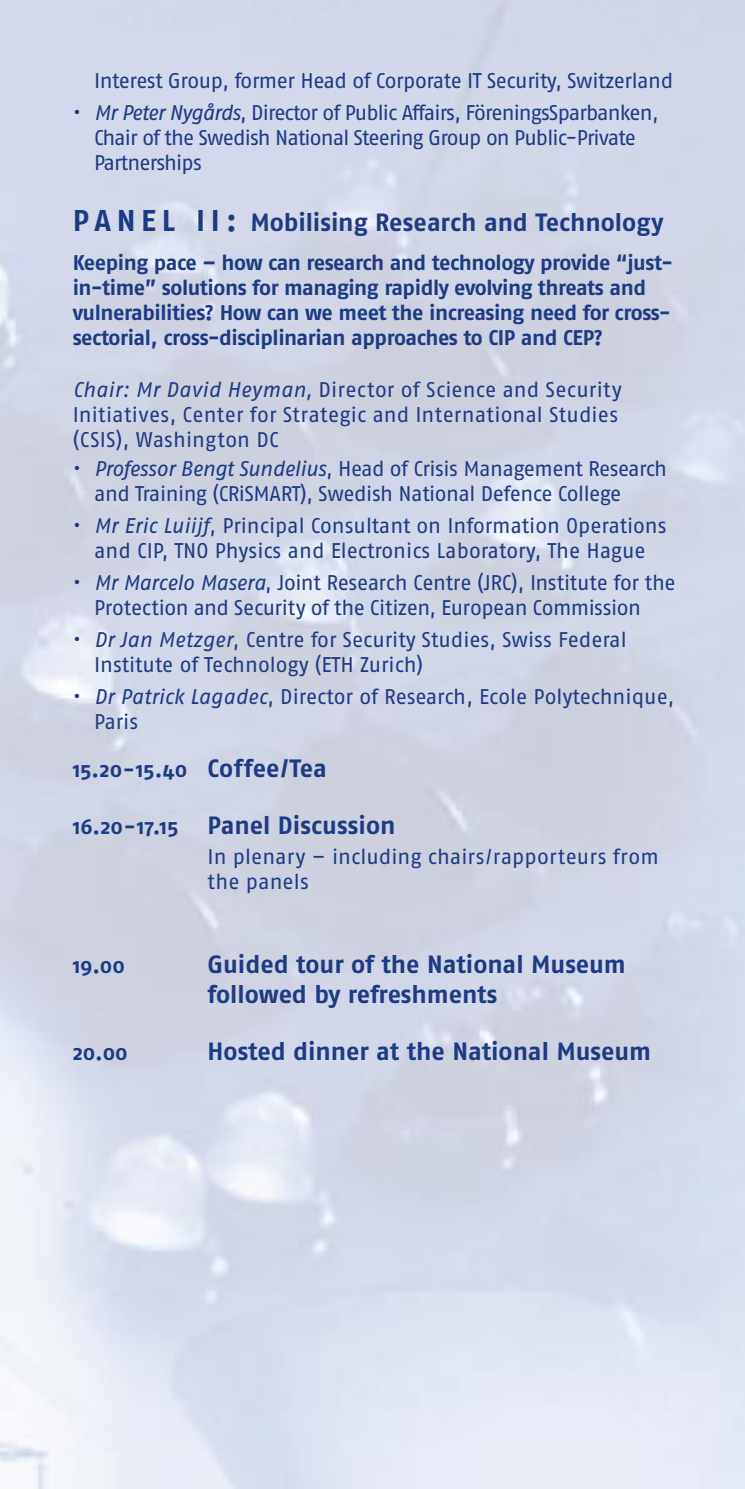
<style>
.page{position:relative;width:745px;height:1489px;background:#fff}
.page>*{position:absolute;margin:0;border:0;box-sizing:border-box;transform-origin:0 0}
.t1{font:700 25px/30px "Fago No";letter-spacing:-.005em;color:#1d3b84}
.t2{font:21.25px/25px "Fago No";letter-spacing:-.01em;color:#1d3b84}
.t3{font:700 21.25px/25px "Fago No";letter-spacing:-.02em;color:#1d3b84}
.t4{font:21.25px/25px "Fago No";letter-spacing:-.045em;color:#1d3b84}
.t5{font:21.25px/25px "Fago No";letter-spacing:.01em;color:#1d3b84}
.s1{font-style:italic}
.s2{font-size:30px}
.s3{font-size:25px}
.s4{font-size:21.25px}
</style>
<div class="page">
<p class="t2" style="left:94px;top:68px;width:580px">Interest Group, former Head of Corporate IT Security, Switzerland</p>
<p class="t4" style="left:94px;top:100px;width:565px;text-indent:-21px">• <span class="s1">Mr Peter Nygårds</span>, Director of Public Affairs, FöreningsSparbanken,<br>Chair of the Swedish National Steering Group on Public-Private<br>Partnerships</p>
<p class="t1" style="left:73px;top:206px;width:592px"><span class="s2">P A N E L I I :</span> Mobilising Research and Technology</p>
<p class="t3" style="left:73px;top:249px;width:601px">Keeping pace – how can research and technology provide “just&shy;in-time” solutions for managing rapidly evolving threats and vulnerabilities? How can we meet the increasing need for cross&shy;sectorial, cross-disciplinarian approaches to CIP and CEP?</p>
<p class="t5" style="left:73px;top:377px;width:550px"><span class="s1">Chair: Mr David Heyman,</span> Director of Science and Security<br>Initiatives, Center for Strategic and International Studies (CSIS), Washington DC</p>
<p class="t2" style="left:94px;top:455px;width:574px;text-indent:-21px">• <span class="s1">Professor Bengt Sundelius</span>, Head of Crisis Management Research and Training (CRiSMART), Swedish National Defence College</p>
<p class="t2" style="left:73px;top:512px;width:595px;text-align:center">• <span class="s1">Mr Eric Luiijf</span>, Principal Consultant on Information Operations and CIP, TNO Physics and Electronics Laboratory, The Hague</p>
<p class="t2" style="left:94px;top:569px;width:582px;text-indent:-21px">• <span class="s1">Mr Marcelo Masera</span>, Joint Research Centre (JRC), Institute for the<br>Protection and Security of the Citizen, European Commission</p>
<p class="t2" style="left:94px;top:627px;width:534px;text-indent:-21px">• <span class="s1">Dr Jan Metzger</span>, Centre for Security Studies, Swiss Federal<br>Institute of Technology (ETH Zurich)</p>
<p class="t2" style="left:94px;top:684px;width:581px;text-indent:-21px">• <span class="s1">Dr Patrick Lagadec</span>, Director of Research, Ecole Polytechnique,<br>Paris</p>
<p class="t3" style="left:73px;top:756px;width:256px">15.20-15.40 <span class="s3">Coffee/Tea</span></p>
<p class="t1" style="left:73px;top:809px;width:324px"><span class="s4">16.20-17.15</span> Panel Discussion</p>
<p class="t2" style="left:207px;top:843px;width:452px">In plenary – including chairs/rapporteurs from the panels</p>
<p class="t3" style="left:73px;top:952px;width:54px">19.00</p>
<p class="t1" style="left:207px;top:949px;width:419px">Guided tour of the National Museum followed by refreshments</p>
<p class="t3" style="left:73px;top:1039px;width:57px">20.00</p>
<p class="t1" style="left:207px;top:1036px;width:444px">Hosted dinner at the National Museum</p>
</div>
